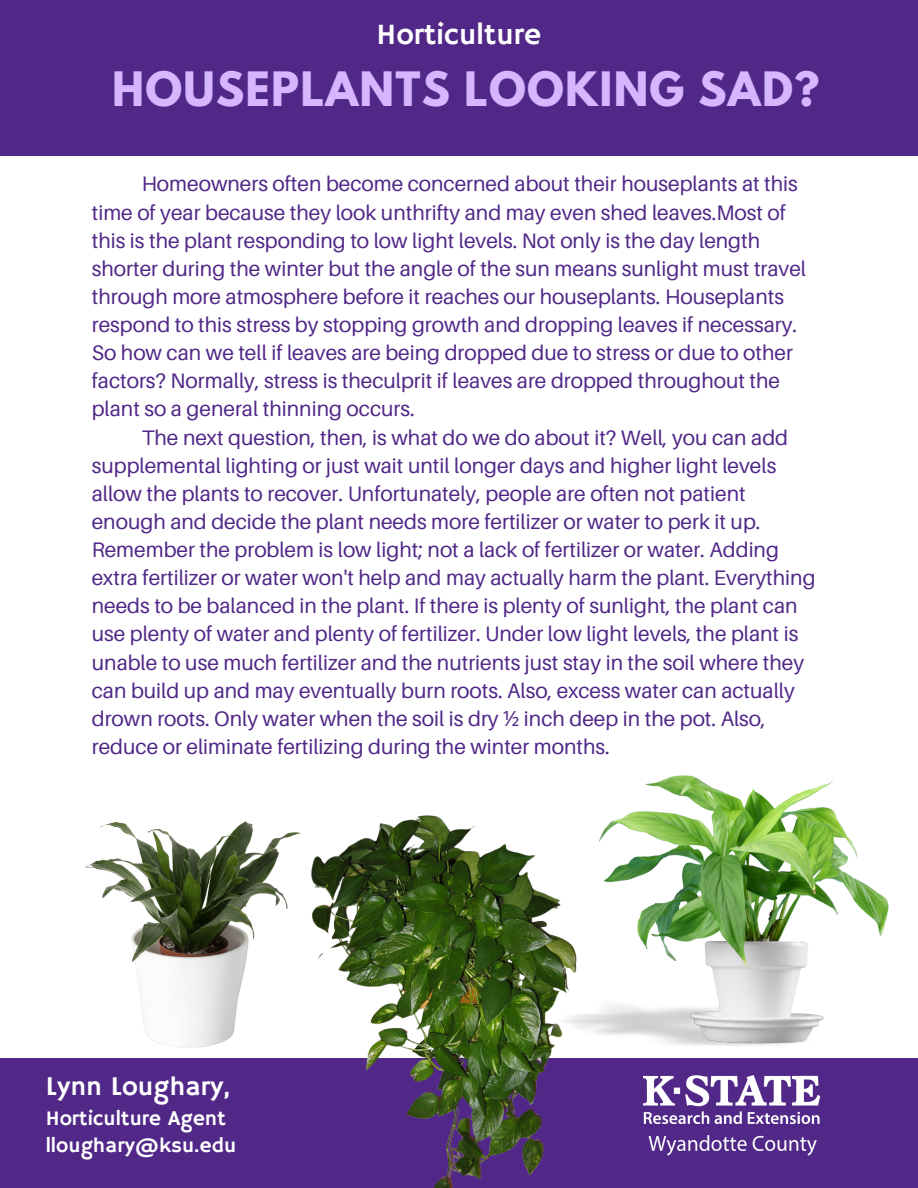
<style>
.page{position:relative;width:918px;height:1188px;background:#fff}
.page>*{position:absolute;margin:0;border:0;box-sizing:border-box;transform-origin:0 0}
.t1{font:700 42px "League Spartan";letter-spacing:.03em;color:#d5b6ff}
.t2{font:30px "Hammersmith One";color:#fff}
.t3{font:27px "Hammersmith One";color:#fff}
.t4{font:21px/28.2px "Aileron";color:#512888}
.t5{font:21px "Hammersmith One";color:#fff}
.s1{font-family:"Noto Sans"}
</style>
<div class="page">
<div style="left:0;top:0;width:918px;height:156px;background:#512888"></div>
<div style="left:0;top:1059px;width:918px;height:129px;background:#512888"></div>
<img style="left:644px;top:1075px;width:177px;height:49px">
<img style="left:644px;top:1116px;width:172px;height:40px">
<img style="left:279px;top:815px;width:365px;height:373px">
<img style="left:86px;top:821px;width:215px;height:226px">
<img style="left:556px;top:776px;width:333px;height:272px">
<p class="t2" style="left:376px;top:17px;width:167px">Horticulture</p>
<p class="t1" style="left:112px;top:68px;width:709px">HOUSEPLANTS LOOKING SAD?</p>
<p class="t4" style="left:92px;top:170px;width:716px;text-indent:50px">Homeowners often become concerned about their houseplants at this time of year because they look unthrifty and may even shed leaves.Most of this is the plant responding to low light levels. Not only is the day length shorter during the winter but the angle of the sun means sunlight must travel through more atmosphere before it reaches our houseplants. Houseplants respond to this stress by stopping growth and dropping leaves if necessary.<br>So how can we tell if leaves are being dropped due to stress or due to other factors? Normally, stress is theculprit if leaves are dropped throughout the plant so a general thinning occurs.</p>
<p class="t4" style="left:92px;top:423px;width:725px;text-indent:50px">The next question, then, is what do we do about it? Well, you can add supplemental lighting or just wait until longer days and higher light levels allow the plants to recover. Unfortunately, people are often not patient enough and decide the plant needs more fertilizer or water to perk it up.<br>Remember the problem is low light; not a lack of fertilizer or water. Adding extra fertilizer or water won't help and may actually harm the plant. Everything needs to be balanced in the plant. If there is plenty of sunlight, the plant can use plenty of water and plenty of fertilizer. Under low light levels, the plant is unable to use much fertilizer and the nutrients just stay in the soil where they can build up and may eventually burn roots. Also, excess water can actually drown roots. Only water when the soil is dry <span class="s1">½</span> inch deep in the pot. Also, reduce or eliminate fertilizing during the winter months.</p>
<p class="t3" style="left:46px;top:1071px;width:186px">Lynn Loughary,</p>
<p class="t5" style="left:46px;top:1106px;width:182px">Horticulture Agent</p>
<p class="t5" style="left:46px;top:1133px;width:192px">lloughary@ksu.edu</p>
</div>
